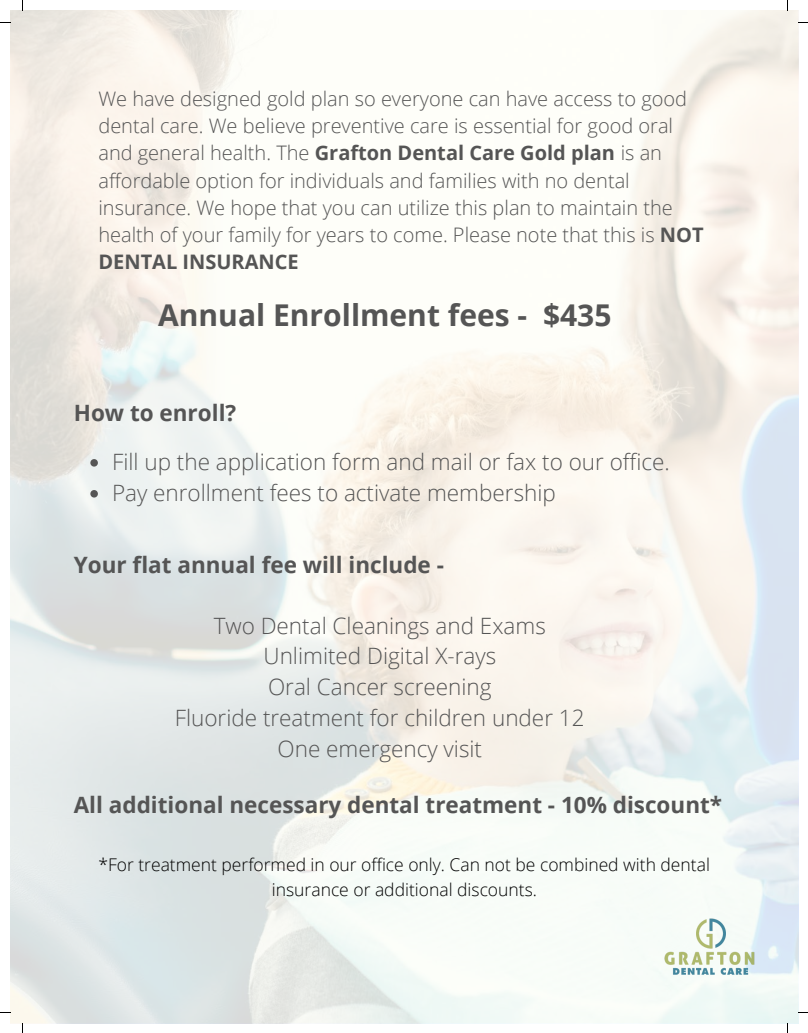
<style>
.page{position:relative;width:808px;height:1033px;background:#fff}
.page>*{position:absolute;margin:0;border:0;box-sizing:border-box;transform-origin:0 0}
.t1{font:700 30px "Open Sans";color:#555}
.t2{font:300 22.5px "Open Sans";color:#555}
.t3{font:700 22.5px "Open Sans";color:#555}
.t4{font:300 20px/27.2px "Open Sans";color:#555}
.t5{font:300 17.5px/24.4px "Open Sans";color:#000;text-align:center}
.s1{font-weight:700}
</style>
<div class="page">
<img style="left:10px;top:10px;width:788px;height:1013px">
<svg style="left:90px;top:459px;width:8px;height:7px"></svg>
<svg style="left:90px;top:490px;width:8px;height:7px"></svg>
<img style="left:656px;top:892px;width:109px;height:109px">
<p class="t4" style="left:98px;top:85px;width:606px">We have designed gold plan so everyone can have access to good dental care. We believe preventive care is essential for good oral and general health. The <span class="s1">Grafton Dental Care Gold plan</span> is an affordable option for individuals and families with no dental insurance. We hope that you can utilize this plan to maintain the health of your family for years to come. Please note that this is <span class="s1">NOT DENTAL INSURANCE</span></p>
<p class="t1" style="left:158px;top:294px;width:455px">Annual Enrollment fees - $435</p>
<p class="t3" style="left:74px;top:397px;width:164px">How to enroll?</p>
<p class="t2" style="left:112px;top:446px;width:559px">Fill up the application form and mail or fax to our office.</p>
<p class="t2" style="left:112px;top:477px;width:445px">Pay enrollment fees to activate membership</p>
<p class="t3" style="left:74px;top:549px;width:371px">Your flat annual fee will include -</p>
<p class="t2" style="left:214px;top:609px;width:333px">Two Dental Cleanings and Exams</p>
<p class="t2" style="left:263px;top:640px;width:234px">Unlimited Digital X-rays</p>
<p class="t2" style="left:268px;top:671px;width:225px">Oral Cancer screening</p>
<p class="t2" style="left:175px;top:702px;width:411px">Fluoride treatment for children under 12</p>
<p class="t2" style="left:277px;top:733px;width:206px">One emergency visit</p>
<p class="t3" style="left:74px;top:789px;width:650px">All additional necessary dental treatment - 10% discount*</p>
<p class="t5" style="left:98px;top:852px;width:613px">*For treatment performed in our office only. Can not be combined with dental insurance or additional discounts.</p>
</div>
